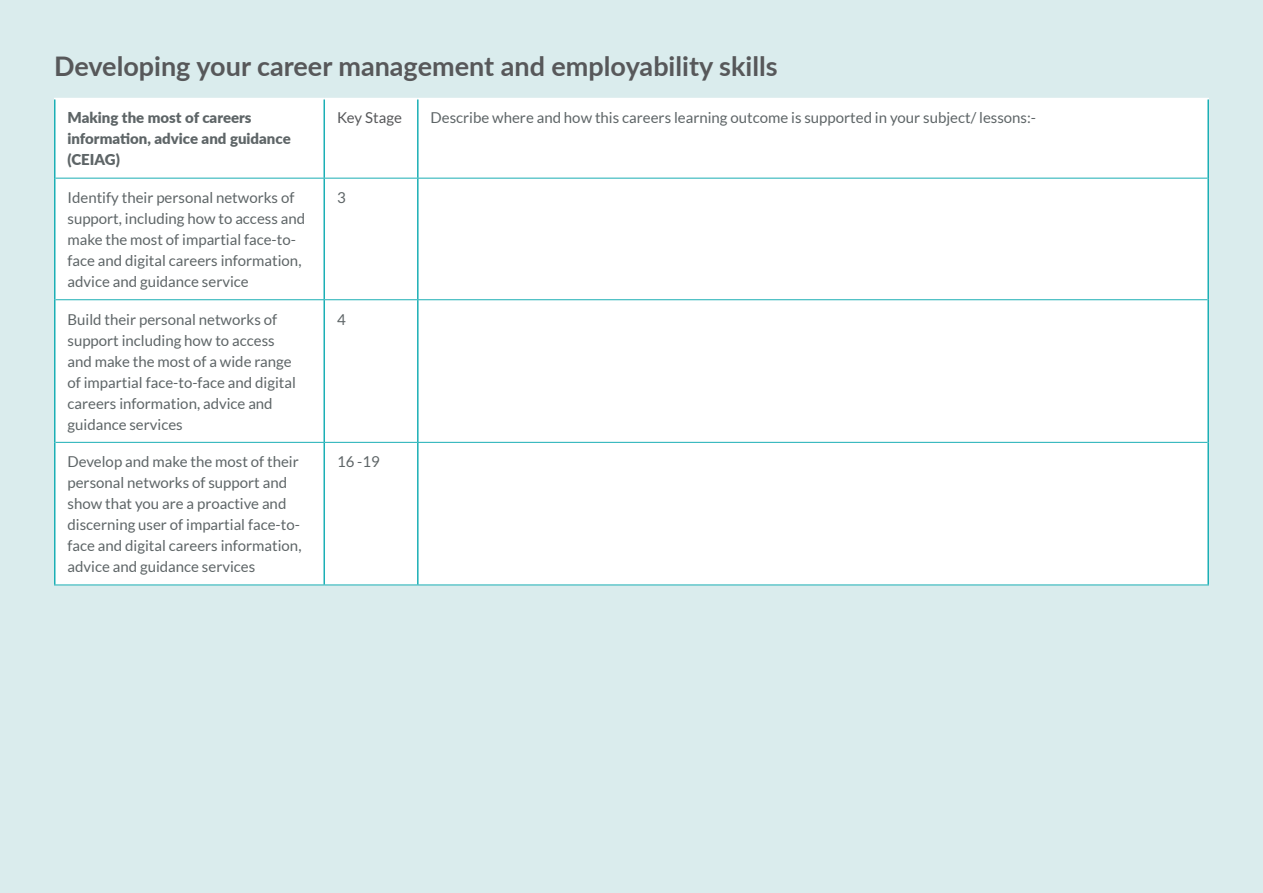
<style>
.page{position:relative;width:1263px;height:893px;background:#daeced}
.page>*{position:absolute;margin:0;border:0;box-sizing:border-box;transform-origin:0 0}
.t1{font:700 27px "Lato";color:#57585a}
.t2{font:15px/21px "Lato";color:#5e6567}
.t3{font:900 15px/21px "Lato";color:#5e6567}
.t4{font:15px "Lato";color:#57585a}
</style>
<div class="page">
<div style="left:56px;top:99px;width:1151px;height:486px;background:#fff"></div>
<hr style="left:54px;top:99px;width:2px;height:79px;background:#1bafb5">
<hr style="left:323px;top:99px;width:2px;height:79px;background:#1bafb5">
<hr style="left:417px;top:99px;width:2px;height:79px;background:#1bafb5">
<hr style="left:1207px;top:99px;width:2px;height:79px;background:#1bafb5">
<hr style="left:54px;top:178px;width:2px;height:122px;background:#1bafb5">
<hr style="left:323px;top:179px;width:2px;height:120px;background:#1bafb5">
<hr style="left:417px;top:179px;width:2px;height:120px;background:#1bafb5">
<hr style="left:1207px;top:178px;width:2px;height:122px;background:#1bafb5">
<hr style="left:54px;top:300px;width:2px;height:142px;background:#1bafb5">
<hr style="left:323px;top:300px;width:2px;height:142px;background:#1bafb5">
<hr style="left:417px;top:300px;width:2px;height:142px;background:#1bafb5">
<hr style="left:1207px;top:300px;width:2px;height:142px;background:#1bafb5">
<hr style="left:54px;top:442px;width:2px;height:143px;background:#1bafb5">
<hr style="left:323px;top:443px;width:2px;height:142px;background:#1bafb5">
<hr style="left:417px;top:443px;width:2px;height:142px;background:#1bafb5">
<hr style="left:1207px;top:442px;width:2px;height:143px;background:#1bafb5">
<hr style="left:54px;top:98px;width:270px;height:1px;background:#fff">
<hr style="left:324px;top:98px;width:94px;height:1px;background:#fff">
<hr style="left:418px;top:98px;width:791px;height:1px;background:#fff">
<hr style="left:56px;top:178px;width:268px;height:1px;background:#1bafb5">
<hr style="left:324px;top:178px;width:94px;height:1px;background:#1bafb5">
<hr style="left:418px;top:178px;width:789px;height:1px;background:#1bafb5">
<hr style="left:56px;top:299px;width:268px;height:1px;background:#1bafb5">
<hr style="left:324px;top:299px;width:94px;height:1px;background:#1bafb5">
<hr style="left:418px;top:299px;width:789px;height:1px;background:#1bafb5">
<hr style="left:56px;top:442px;width:268px;height:1px;background:#1bafb5">
<hr style="left:324px;top:442px;width:94px;height:1px;background:#1bafb5">
<hr style="left:418px;top:442px;width:789px;height:1px;background:#1bafb5">
<hr style="left:54px;top:585px;width:270px;height:1px;background:#1bafb5">
<hr style="left:324px;top:585px;width:94px;height:1px;background:#1bafb5">
<hr style="left:418px;top:585px;width:791px;height:1px;background:#1bafb5">
<h1 class="t1" style="left:54px;top:46px;width:725px">Developing your career management and employability skills</h1>
<p class="t3" style="left:68px;top:107px;width:225px">Making the most of careers information, advice and guidance (CEIAG)</p>
<p class="t4" style="left:337px;top:110px;width:66px">Key Stage</p>
<p class="t2" style="left:431px;top:107px;width:607px">Describe where and how this careers learning outcome is supported in your subject/ lessons:-</p>
<p class="t2" style="left:68px;top:187px;width:239px">Identify their personal networks of support, including how to access and make the most of impartial face-to&shy;face and digital careers information, advice and guidance service</p>
<p class="t2" style="left:337px;top:187px;width:10px">3</p>
<p class="t2" style="left:68px;top:309px;width:230px">Build their personal networks of support including how to access and make the most of a wide range of impartial face-to-face and digital careers information, advice and guidance services</p>
<p class="t2" style="left:337px;top:309px;width:10px">4</p>
<p class="t2" style="left:68px;top:451px;width:235px">Develop and make the most of their personal networks of support and show that you are a proactive and discerning user of impartial face-to&shy;face and digital careers information, advice and guidance services</p>
<p class="t2" style="left:337px;top:451px;width:44px">16 -19</p>
</div>
